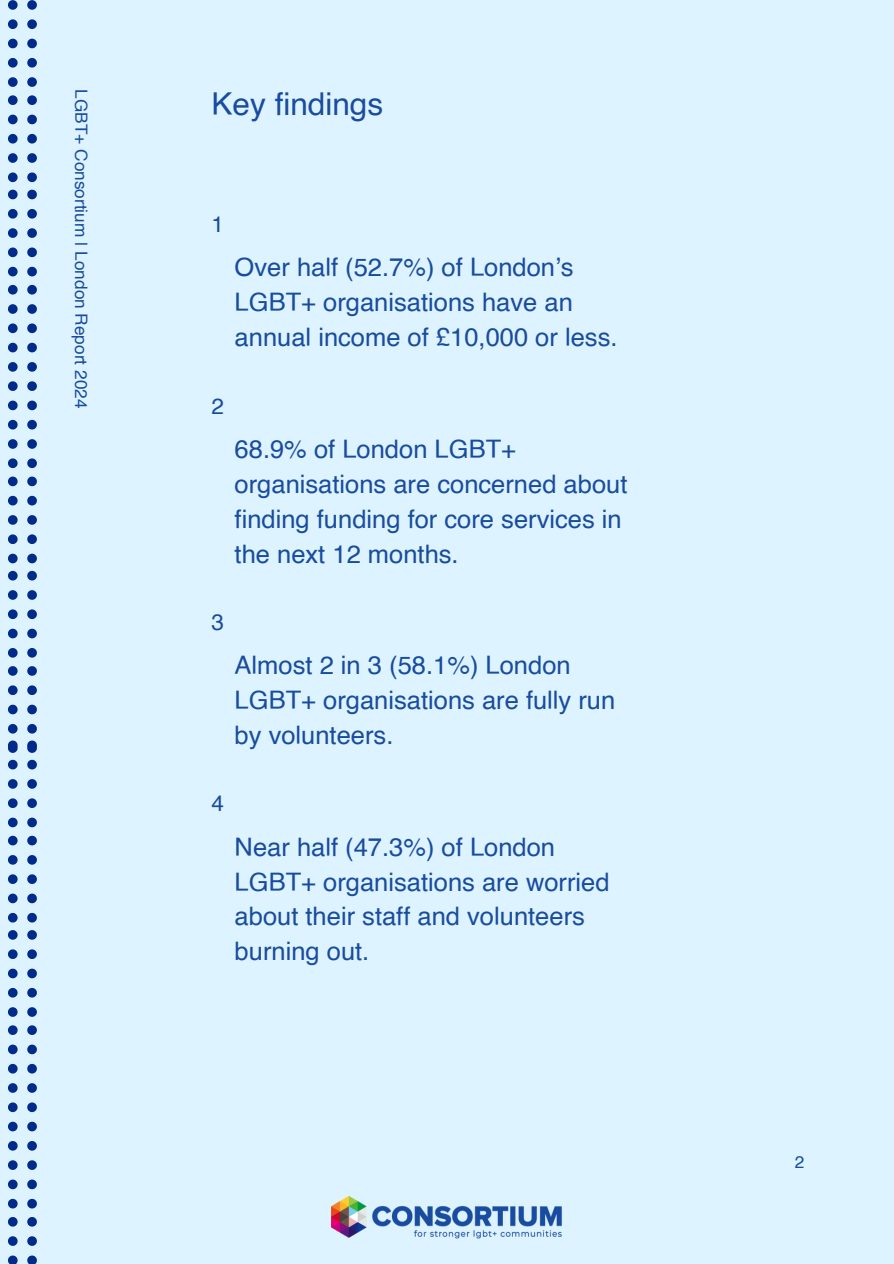
<style>
.page{position:relative;width:894px;height:1264px;background:#fff}
.page>*{position:absolute;margin:0;border:0;box-sizing:border-box;transform-origin:0 0}
.t1{font:31.5px "Helvetica";color:#194c9f}
.t2{font:25.5px/34.8px "Helvetica";color:#194c9f}
.t3{font:22.5px "Helvetica";color:#194c9f}
.t4{font:17.25px "Helvetica";color:#194c9f}
</style>
<div class="page">
<div style="left:0;top:0;width:893px;height:1263px;background:#ddf3ff"></div>
<img style="left:331px;top:1196px;width:231px;height:43px">
<svg style="left:8px;top:0;width:10px;height:10px"></svg>
<svg style="left:8px;top:19px;width:10px;height:10px"></svg>
<svg style="left:8px;top:39px;width:10px;height:9px"></svg>
<svg style="left:8px;top:58px;width:10px;height:10px"></svg>
<svg style="left:8px;top:77px;width:10px;height:10px"></svg>
<svg style="left:27px;top:0;width:10px;height:10px"></svg>
<svg style="left:27px;top:19px;width:10px;height:10px"></svg>
<svg style="left:27px;top:39px;width:10px;height:9px"></svg>
<svg style="left:27px;top:58px;width:10px;height:10px"></svg>
<svg style="left:27px;top:77px;width:10px;height:10px"></svg>
<svg style="left:8px;top:95px;width:10px;height:10px"></svg>
<svg style="left:8px;top:115px;width:10px;height:9px"></svg>
<svg style="left:8px;top:134px;width:10px;height:9px"></svg>
<svg style="left:8px;top:153px;width:10px;height:10px"></svg>
<svg style="left:8px;top:172px;width:10px;height:10px"></svg>
<svg style="left:27px;top:95px;width:10px;height:10px"></svg>
<svg style="left:27px;top:115px;width:10px;height:9px"></svg>
<svg style="left:27px;top:134px;width:10px;height:9px"></svg>
<svg style="left:27px;top:153px;width:10px;height:10px"></svg>
<svg style="left:27px;top:172px;width:10px;height:10px"></svg>
<svg style="left:8px;top:190px;width:10px;height:9px"></svg>
<svg style="left:8px;top:209px;width:10px;height:9px"></svg>
<svg style="left:8px;top:228px;width:10px;height:10px"></svg>
<svg style="left:8px;top:247px;width:10px;height:10px"></svg>
<svg style="left:8px;top:267px;width:10px;height:9px"></svg>
<svg style="left:27px;top:190px;width:10px;height:9px"></svg>
<svg style="left:27px;top:209px;width:10px;height:9px"></svg>
<svg style="left:27px;top:228px;width:10px;height:10px"></svg>
<svg style="left:27px;top:247px;width:10px;height:10px"></svg>
<svg style="left:27px;top:267px;width:10px;height:9px"></svg>
<svg style="left:8px;top:285px;width:10px;height:9px"></svg>
<svg style="left:8px;top:304px;width:10px;height:10px"></svg>
<svg style="left:8px;top:323px;width:10px;height:10px"></svg>
<svg style="left:8px;top:343px;width:10px;height:9px"></svg>
<svg style="left:8px;top:362px;width:10px;height:10px"></svg>
<svg style="left:27px;top:285px;width:10px;height:9px"></svg>
<svg style="left:27px;top:304px;width:10px;height:10px"></svg>
<svg style="left:27px;top:323px;width:10px;height:10px"></svg>
<svg style="left:27px;top:343px;width:10px;height:9px"></svg>
<svg style="left:27px;top:362px;width:10px;height:10px"></svg>
<svg style="left:8px;top:381px;width:10px;height:10px"></svg>
<svg style="left:8px;top:400px;width:10px;height:10px"></svg>
<svg style="left:8px;top:420px;width:10px;height:9px"></svg>
<svg style="left:8px;top:439px;width:10px;height:10px"></svg>
<svg style="left:8px;top:458px;width:10px;height:10px"></svg>
<svg style="left:27px;top:381px;width:10px;height:10px"></svg>
<svg style="left:27px;top:400px;width:10px;height:10px"></svg>
<svg style="left:27px;top:420px;width:10px;height:9px"></svg>
<svg style="left:27px;top:439px;width:10px;height:10px"></svg>
<svg style="left:27px;top:458px;width:10px;height:10px"></svg>
<svg style="left:8px;top:476px;width:10px;height:10px"></svg>
<svg style="left:8px;top:496px;width:10px;height:9px"></svg>
<svg style="left:8px;top:515px;width:10px;height:10px"></svg>
<svg style="left:8px;top:534px;width:10px;height:10px"></svg>
<svg style="left:8px;top:553px;width:10px;height:10px"></svg>
<svg style="left:27px;top:476px;width:10px;height:10px"></svg>
<svg style="left:27px;top:496px;width:10px;height:9px"></svg>
<svg style="left:27px;top:515px;width:10px;height:9px"></svg>
<svg style="left:27px;top:534px;width:10px;height:10px"></svg>
<svg style="left:27px;top:553px;width:10px;height:10px"></svg>
<svg style="left:8px;top:571px;width:10px;height:9px"></svg>
<svg style="left:8px;top:590px;width:10px;height:9px"></svg>
<svg style="left:8px;top:609px;width:10px;height:10px"></svg>
<svg style="left:8px;top:628px;width:10px;height:10px"></svg>
<svg style="left:8px;top:648px;width:10px;height:9px"></svg>
<svg style="left:27px;top:571px;width:10px;height:9px"></svg>
<svg style="left:27px;top:590px;width:10px;height:9px"></svg>
<svg style="left:27px;top:609px;width:10px;height:10px"></svg>
<svg style="left:27px;top:628px;width:10px;height:10px"></svg>
<svg style="left:27px;top:648px;width:10px;height:9px"></svg>
<svg style="left:8px;top:666px;width:10px;height:9px"></svg>
<svg style="left:8px;top:685px;width:10px;height:10px"></svg>
<svg style="left:8px;top:704px;width:10px;height:10px"></svg>
<svg style="left:8px;top:724px;width:10px;height:9px"></svg>
<svg style="left:27px;top:666px;width:10px;height:9px"></svg>
<svg style="left:27px;top:685px;width:10px;height:10px"></svg>
<svg style="left:27px;top:704px;width:10px;height:10px"></svg>
<svg style="left:27px;top:724px;width:10px;height:9px"></svg>
<svg style="left:8px;top:740px;width:10px;height:13px"></svg>
<svg style="left:8px;top:759px;width:10px;height:10px"></svg>
<svg style="left:8px;top:779px;width:10px;height:9px"></svg>
<svg style="left:8px;top:798px;width:10px;height:10px"></svg>
<svg style="left:8px;top:817px;width:10px;height:10px"></svg>
<svg style="left:27px;top:740px;width:10px;height:13px"></svg>
<svg style="left:27px;top:759px;width:10px;height:10px"></svg>
<svg style="left:27px;top:779px;width:10px;height:9px"></svg>
<svg style="left:27px;top:798px;width:10px;height:10px"></svg>
<svg style="left:27px;top:817px;width:10px;height:10px"></svg>
<svg style="left:8px;top:835px;width:10px;height:10px"></svg>
<svg style="left:8px;top:855px;width:10px;height:9px"></svg>
<svg style="left:8px;top:874px;width:10px;height:10px"></svg>
<svg style="left:8px;top:893px;width:10px;height:10px"></svg>
<svg style="left:8px;top:912px;width:10px;height:10px"></svg>
<svg style="left:27px;top:835px;width:10px;height:10px"></svg>
<svg style="left:27px;top:855px;width:10px;height:9px"></svg>
<svg style="left:27px;top:874px;width:10px;height:10px"></svg>
<svg style="left:27px;top:893px;width:10px;height:10px"></svg>
<svg style="left:27px;top:912px;width:10px;height:10px"></svg>
<svg style="left:8px;top:930px;width:10px;height:9px"></svg>
<svg style="left:8px;top:949px;width:10px;height:10px"></svg>
<svg style="left:8px;top:968px;width:10px;height:10px"></svg>
<svg style="left:8px;top:988px;width:10px;height:9px"></svg>
<svg style="left:8px;top:1007px;width:10px;height:9px"></svg>
<svg style="left:27px;top:930px;width:10px;height:9px"></svg>
<svg style="left:27px;top:949px;width:10px;height:10px"></svg>
<svg style="left:27px;top:968px;width:10px;height:10px"></svg>
<svg style="left:27px;top:988px;width:10px;height:9px"></svg>
<svg style="left:27px;top:1007px;width:10px;height:9px"></svg>
<svg style="left:8px;top:1025px;width:10px;height:9px"></svg>
<svg style="left:8px;top:1044px;width:10px;height:10px"></svg>
<svg style="left:8px;top:1063px;width:10px;height:10px"></svg>
<svg style="left:8px;top:1083px;width:10px;height:9px"></svg>
<svg style="left:8px;top:1102px;width:10px;height:10px"></svg>
<svg style="left:27px;top:1025px;width:10px;height:9px"></svg>
<svg style="left:27px;top:1044px;width:10px;height:10px"></svg>
<svg style="left:27px;top:1063px;width:10px;height:10px"></svg>
<svg style="left:27px;top:1083px;width:10px;height:9px"></svg>
<svg style="left:27px;top:1102px;width:10px;height:10px"></svg>
<svg style="left:8px;top:1121px;width:10px;height:10px"></svg>
<svg style="left:8px;top:1141px;width:10px;height:9px"></svg>
<svg style="left:8px;top:1160px;width:10px;height:9px"></svg>
<svg style="left:8px;top:1179px;width:10px;height:10px"></svg>
<svg style="left:8px;top:1198px;width:10px;height:10px"></svg>
<svg style="left:27px;top:1121px;width:10px;height:10px"></svg>
<svg style="left:27px;top:1141px;width:10px;height:9px"></svg>
<svg style="left:27px;top:1160px;width:10px;height:9px"></svg>
<svg style="left:27px;top:1179px;width:10px;height:10px"></svg>
<svg style="left:27px;top:1198px;width:10px;height:10px"></svg>
<svg style="left:8px;top:1217px;width:10px;height:9px"></svg>
<svg style="left:8px;top:1236px;width:10px;height:9px"></svg>
<svg style="left:8px;top:1255px;width:10px;height:8px"></svg>
<svg style="left:27px;top:1217px;width:10px;height:9px"></svg>
<svg style="left:27px;top:1236px;width:10px;height:9px"></svg>
<svg style="left:27px;top:1255px;width:10px;height:8px"></svg>
<p class="t4" style="left:89px;top:89px;width:320px;rotate:90deg">LGBT+ Consortium | London Report 2024</p>
<h2 class="t1" style="left:211px;top:91px;width:173px">Key findings</h2>
<p class="t3" style="left:211px;top:215px;width:14px">1</p>
<h2 class="t2" style="left:234px;top:252px;width:384px">Over half (52.7%) of London’s<br>LGBT+ organisations have an annual income of £10,000 or less.</h2>
<p class="t3" style="left:211px;top:396px;width:14px">2</p>
<h1 class="t2" style="left:234px;top:433px;width:394px">68.9% of London LGBT+ organisations are concerned about finding funding for core services in the next 12 months.</h1>
<p class="t3" style="left:211px;top:612px;width:14px">3</p>
<p class="t2" style="left:234px;top:650px;width:382px">Almost 2 in 3 (58.1%) London<br>LGBT+ organisations are fully run by volunteers.</p>
<p class="t3" style="left:211px;top:794px;width:14px">4</p>
<h2 class="t2" style="left:234px;top:831px;width:376px">Near half (47.3%) of London<br>LGBT+ organisations are worried about their staff and volunteers burning out.</h2>
<p class="t4" style="left:794px;top:1154px;width:11px">2</p>
</div>
